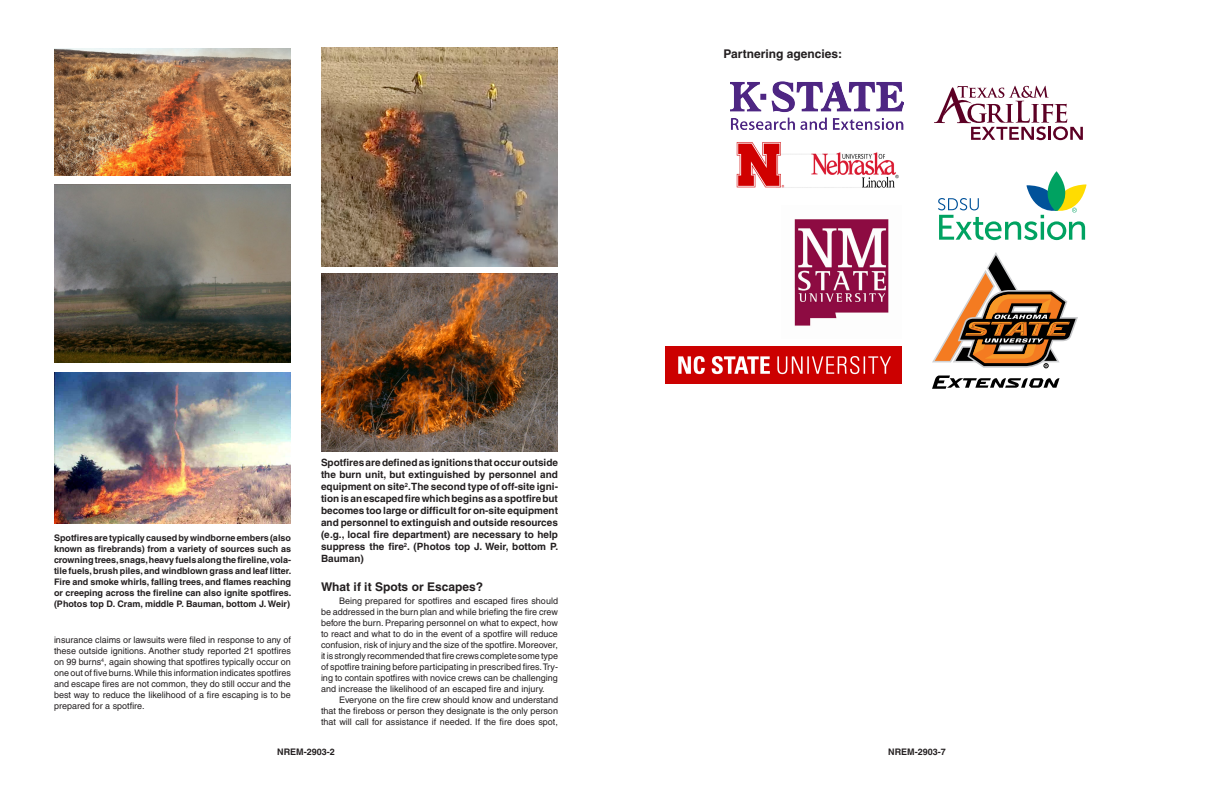
<style>
.page{position:relative;width:1224px;height:792px;background:#fff}
.page>*{position:absolute;margin:0;border:0;box-sizing:border-box;transform-origin:0 0}
.Subhead_1{font:700 12px "Helvetica";color:#231f20}
.Body_text{font:700 10px/12px "Helvetica";color:#231f20;text-align:justify}
.Body_Text{font:9px/11px "Helvetica";color:#231f20;text-align:justify}
.Body_Text-2{font:700 9px/11px "Helvetica";color:#231f20;text-align:justify}
</style>
<div class="page">
<img style="left:321px;top:48px;width:237px;height:218px">
<img style="left:54px;top:372px;width:237px;height:152px">
<img style="left:54px;top:48px;width:237px;height:128px">
<img style="left:54px;top:185px;width:237px;height:177px">
<img style="left:321px;top:273px;width:237px;height:178px">
<img style="left:665px;top:346px;width:237px;height:37px">
<img style="left:730px;top:81px;width:174px;height:48px">
<img style="left:736px;top:142px;width:163px;height:46px">
<img style="left:794px;top:219px;width:95px;height:107px">
<svg style="left:934px;top:86px;width:149px;height:54px"></svg>
<svg style="left:932px;top:376px;width:128px;height:13px"></svg>
<svg style="left:932px;top:252px;width:146px;height:116px"></svg>
<svg style="left:938px;top:171px;width:149px;height:69px"></svg>
<p class="Body_Text-2" style="left:54px;top:532px;width:239px">Spotfires are typically caused by windborne embers (also known as firebrands) from a variety of sources such as crowning trees, snags, heavy fuels along the fireline, vola&shy;tile fuels, brush piles, and windblown grass and leaf litter.<br>Fire and smoke whirls, falling trees, and flames reaching or creeping across the fireline can also ignite spotfires. (Photos top D. Cram, middle P. Bauman, bottom J. Weir)</p>
<p class="Body_Text" style="left:54px;top:634px;width:239px">insurance claims or lawsuits were filed in response to any of these outside ignitions. Another study reported 21 spotfires on 99 burns<sup>4</sup>, again showing that spotfires typically occur on one out of five burns. While this information indicates spotfires and escape fires are not common, they do still occur and the best way to reduce the likelihood of a fire escaping is to be prepared for a spotfire.</p>
<p class="Body_text" style="left:321px;top:457px;width:239px">Spotfires are defined as ignitions that occur outside the burn unit, but extinguished by personnel and equipment on site<sup>2</sup>. The second type of off-site igni&shy;tion is an escaped fire which begins as a spotfire but becomes too large or difficult for on-site equipment and personnel to extinguish and outside resources (e.g., local fire department) are necessary to help suppress the fire<sup>2</sup>. (Photos top J. Weir, bottom P.<br>Bauman)</p>
<p class="Subhead_1" style="left:321px;top:579px;width:164px">What if it Spots or Escapes?</p>
<p class="Body_Text" style="left:321px;top:596px;width:239px;text-indent:18px">Being prepared for spotfires and escaped fires should be addressed in the burn plan and while briefing the fire crew before the burn. Preparing personnel on what to expect, how to react and what to do in the event of a spotfire will reduce confusion, risk of injury and the size of the spotfire. Moreover, it is strongly recommended that fire crews complete some type of spotfire training before participating in prescribed fires. Try&shy;ing to contain spotfires with novice crews can be challenging and increase the likelihood of an escaped fire and injury.</p>
<p class="Body_Text" style="left:321px;top:695px;width:239px;text-indent:18px">Everyone on the fire crew should know and understand that the fireboss or person they designate is the only person that will call for assistance if needed. If the fire does spot,</p>
<p class="Body_Text-2" style="left:277px;top:746px;width:59px">NREM-2903-2</p>
<p class="Subhead_1" style="left:724px;top:46px;width:120px">Partnering agencies:</p>
<p class="Body_Text-2" style="left:888px;top:746px;width:59px">NREM-2903-7</p>
</div>
